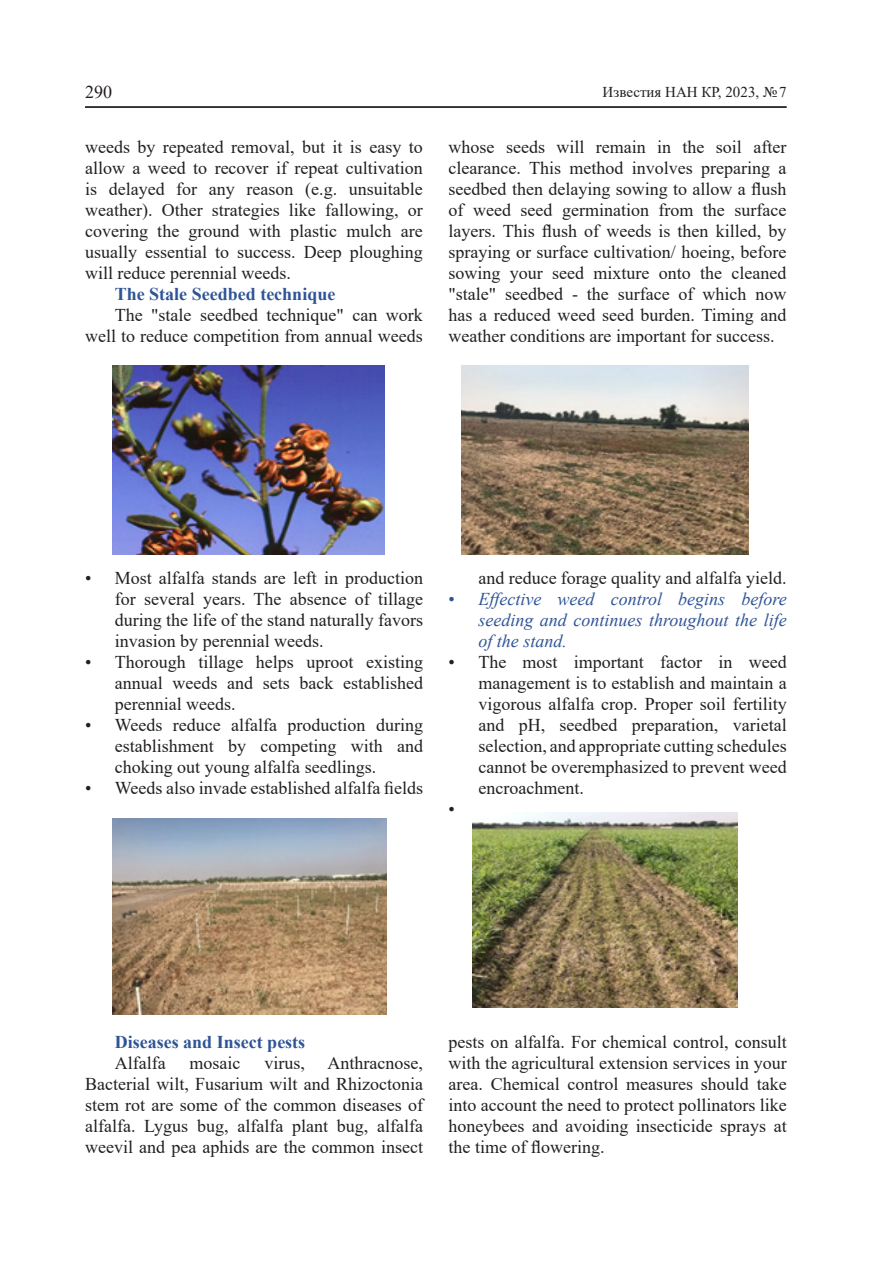
<style>
.page{position:relative;width:893px;height:1263px;background:#fff}
.page>*{position:absolute;margin:0;border:0;box-sizing:border-box;transform-origin:0 0}
.t1{font:18px/21px "Times New Roman";color:#231f20;text-align:justify}
.t2{font:italic 18px/21px "Times New Roman";color:#2f5496;text-align:justify}
.t3{font:700 18px "Times New Roman";color:#2f5496}
.t4{font:15px "Times New Roman";color:#231f20}
.s1{font-style:normal}
</style>
<div class="page">
<hr style="left:85px;top:106px;width:702px;height:1px;background:#231f20">
<hr style="left:85px;top:107px;width:702px;height:1px;background:#231f20">
<img style="left:112px;top:366px;width:273px;height:189px">
<img style="left:461px;top:366px;width:287px;height:189px">
<img style="left:112px;top:819px;width:274px;height:195px">
<img style="left:472px;top:812px;width:265px;height:196px">
<p class="t1" style="left:85px;top:81px;width:28px">290</p>
<p class="t4" style="left:603px;top:82px;width:186px">Известия НАН КР, 2023, №7</p>
<p class="t1" style="left:85px;top:136px;width:339px">weeds by repeated removal, but it is easy to allow a weed to recover if repeat cultivation is delayed for any reason (e.g. unsuitable weather). Other strategies like fallowing, or covering the ground with plastic mulch are usually essential to success. Deep ploughing will reduce perennial weeds.</p>
<p class="t3" style="left:115px;top:281px;width:222px">The Stale Seedbed technique</p>
<p class="t1" style="left:85px;top:304px;width:339px;text-align:right">The "stale seedbed technique" can work well to reduce competition from annual weeds</p>
<p class="t1" style="left:449px;top:136px;width:339px">whose seeds will remain in the soil after clearance. This method involves preparing a seedbed then delaying sowing to allow a flush of weed seed germination from the surface layers. This flush of weeds is then killed, by spraying or surface cultivation/ hoeing, before sowing your seed mixture onto the cleaned "stale" seedbed - the surface of which now has a reduced weed seed burden. Timing and weather conditions are important for success.</p>
<p class="t1" style="left:115px;top:567px;width:310px;text-indent:-30px">• Most alfalfa stands are left in production for several years. The absence of tillage during the life of the stand naturally favors invasion by perennial weeds.</p>
<p class="t1" style="left:115px;top:651px;width:310px;text-indent:-30px">• Thorough tillage helps uproot existing annual weeds and sets back established perennial weeds.</p>
<p class="t1" style="left:115px;top:714px;width:310px;text-indent:-30px">• Weeds reduce alfalfa production during establishment by competing with and choking out young alfalfa seedlings.</p>
<p class="t1" style="left:85px;top:777px;width:340px">• Weeds also invade established alfalfa fields</p>
<p class="t1" style="left:478px;top:567px;width:310px">and reduce forage quality and alfalfa yield.</p>
<p class="t2" style="left:478px;top:588px;width:310px;text-indent:-30px"><span class="s1">•</span> Effective weed control begins before seeding and continues throughout the life of the stand.</p>
<p class="t1" style="left:449px;top:651px;width:340px">• The most important factor in weed</p>
<p class="t1" style="left:478px;top:672px;width:310px">management is to establish and maintain a</p>
<p class="t1" style="left:478px;top:693px;width:310px">vigorous alfalfa crop. Proper soil fertility</p>
<p class="t1" style="left:478px;top:714px;width:310px">and pH, seedbed preparation, varietal</p>
<p class="t1" style="left:478px;top:735px;width:310px">selection, and appropriate cutting schedules</p>
<p class="t1" style="left:478px;top:756px;width:310px">cannot be overemphasized to prevent weed</p>
<p class="t1" style="left:478px;top:777px;width:107px">encroachment.</p>
<p class="t1" style="left:449px;top:798px;width:8px">•</p>
<p class="t3" style="left:115px;top:1029px;width:192px">Diseases and Insect pests</p>
<p class="t1" style="left:115px;top:1051px;width:52px">Alfalfa</p>
<p class="t1" style="left:190px;top:1051px;width:52px">mosaic</p>
<p class="t1" style="left:264px;top:1051px;width:42px">virus,</p>
<p class="t1" style="left:85px;top:1051px;width:340px;text-indent:243px">Anthracnose, Bacterial wilt, Fusarium wilt and Rhizoctonia stem rot are some of the common diseases of alfalfa. Lygus bug, alfalfa plant bug, alfalfa weevil and pea aphids are the common insect</p>
<p class="t1" style="left:449px;top:1031px;width:340px">pests on alfalfa. For chemical control, consult with the agricultural extension services in your area. Chemical control measures should take into account the need to protect pollinators like honeybees and avoiding insecticide sprays at the time of flowering.</p>
</div>
